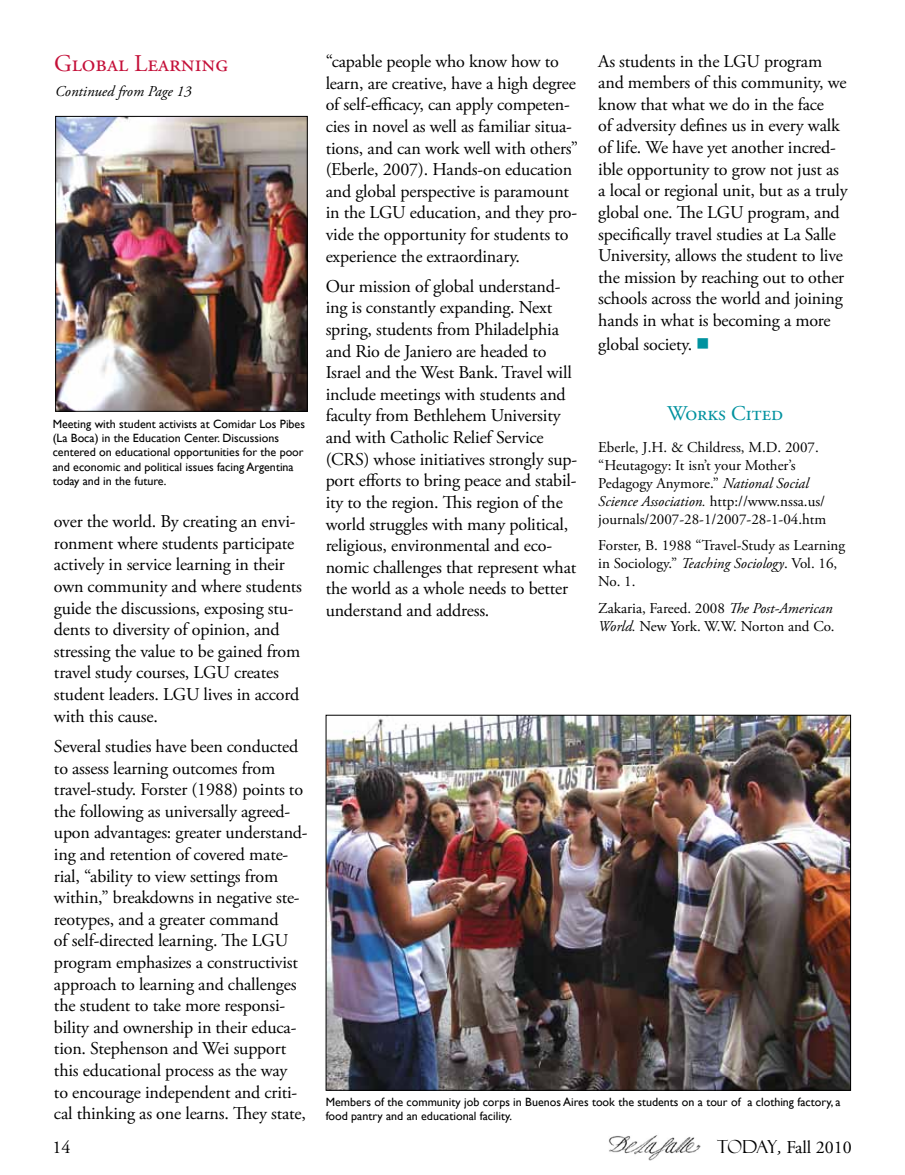
<style>
.page{position:relative;width:905px;height:1175px;background:#fff}
.page>*{position:absolute;margin:0;border:0;box-sizing:border-box;transform-origin:0 0}
.t1{font:24px "Adobe Garamond Pro";color:#c41039}
.t2{font:21px "Adobe Garamond Pro";color:#00929f}
.t3{font:18px/21.6px "Adobe Garamond Pro";letter-spacing:-.01em;color:#000}
.t4{font:15px/18px "Adobe Garamond Pro";color:#000}
.t5{font:italic 15px "Adobe Garamond Pro";color:#000}
.t6{font:12px/14.4px "Gill Sans";color:#000}
.s1{color:#00929f}
.s2{font-style:italic}
.s3{font-family:"Felix Titling"}
</style>
<div class="page">
<img style="left:608px;top:1135px;width:92px;height:25px">
<img style="left:57px;top:118px;width:249px;height:292px">
<div style="left:55px;top:116px;width:253px;height:296px;border:1px solid #000"></div>
<img style="left:328px;top:717px;width:520px;height:371px">
<h1 class="t1" style="left:54px;top:49px;width:176px">Global Learning</h1>
<p class="t5" style="left:55px;top:83px;width:138px">Continued from Page 13</p>
<p class="t6" style="left:53px;top:416px;width:254px">Meeting with student activists at Comidar Los Pibes (La Boca) in the Education Center. Discussions centered on educational opportunities for the poor and economic and political issues facing Argentina today and in the future.</p>
<p class="t3" style="left:54px;top:511px;width:249px">over the world. By creating an envi&shy;ronment where students participate actively in service learning in their own community and where students guide the discussions, exposing stu&shy;dents to diversity of opinion, and stressing the value to be gained from travel study courses, LGU creates student leaders. LGU lives in accord with this cause.</p>
<p class="t3" style="left:54px;top:736px;width:255px">Several studies have been conducted to assess learning outcomes from travel-study. Forster (1988) points to the following as universally agreed&shy;upon advantages: greater understand&shy;ing and retention of covered mate&shy;rial, “ability to view settings from within,” breakdowns in negative ste&shy;reotypes, and a greater command<br>of self-directed learning. The LGU program emphasizes a constructivist approach to learning and challenges the student to take more responsi&shy;bility and ownership in their educa&shy;tion. Stephenson and Wei support this educational process as the way<br>to encourage independent and criti&shy;cal thinking as one learns. They state,</p>
<p class="t3" style="left:326px;top:51px;width:254px">“capable people who know how to learn, are creative, have a high degree of self-efficacy, can apply competen&shy;cies in novel as well as familiar situa&shy;tions, and can work well with others” (Eberle, 2007). Hands-on education and global perspective is paramount in the LGU education, and they pro&shy;vide the opportunity for students to experience the extraordinary.</p>
<p class="t3" style="left:326px;top:276px;width:253px">Our mission of global understand&shy;ing is constantly expanding. Next spring, students from Philadelphia and Rio de Janiero are headed to Israel and the West Bank. Travel will include meetings with students and faculty from Bethlehem University and with Catholic Relief Service (CRS) whose initiatives strongly sup&shy;port efforts to bring peace and stabil&shy;ity to the region. This region of the world struggles with many political, religious, environmental and eco&shy;nomic challenges that represent what the world as a whole needs to better understand and address.</p>
<p class="t3" style="left:598px;top:51px;width:251px">As students in the LGU program and members of this community, we know that what we do in the face<br>of adversity defines us in every walk of life. We have yet another incred&shy;ible opportunity to grow not just as a local or regional unit, but as a truly global one. The LGU program, and specifically travel studies at La Salle University, allows the student to live the mission by reaching out to other schools across the world and joining hands in what is becoming a more</p>
<p class="t3" style="left:598px;top:334px;width:113px">global society. <span class="s1">■</span></p>
<p class="t2" style="left:667px;top:401px;width:117px">Works Cited</p>
<p class="t4" style="left:598px;top:438px;width:229px">Eberle, J.H. &amp; Childress, M.D. 2007. “Heutagogy: It isn’t your Mother’s Pedagogy Anymore.” <span class="s2">National Social Science Association.</span> http://www.nssa.us/ journals/2007-28-1/2007-28-1-04.htm</p>
<p class="t4" style="left:598px;top:537px;width:248px">Forster, B. 1988 “Travel-Study as Learning in Sociology.” <span class="s2">Teaching Sociology</span>. Vol. 16,<br>No. 1.</p>
<p class="t4" style="left:598px;top:600px;width:238px">Zakaria, Fareed. 2008 <span class="s2">The Post-American<br>World.</span> New York. W.W. Norton and Co.</p>
<p class="t6" style="left:326px;top:1095px;width:516px">Members of the community job corps in Buenos Aires took the students on a tour of a clothing factory, a food pantry and an educational facility.</p>
<p class="t3" style="left:53px;top:1136px;width:19px">14</p>
<p class="t3" style="left:717px;top:1136px;width:136px"><span class="s3">Today</span><span class="s2">,</span> Fall 2010</p>
</div>
